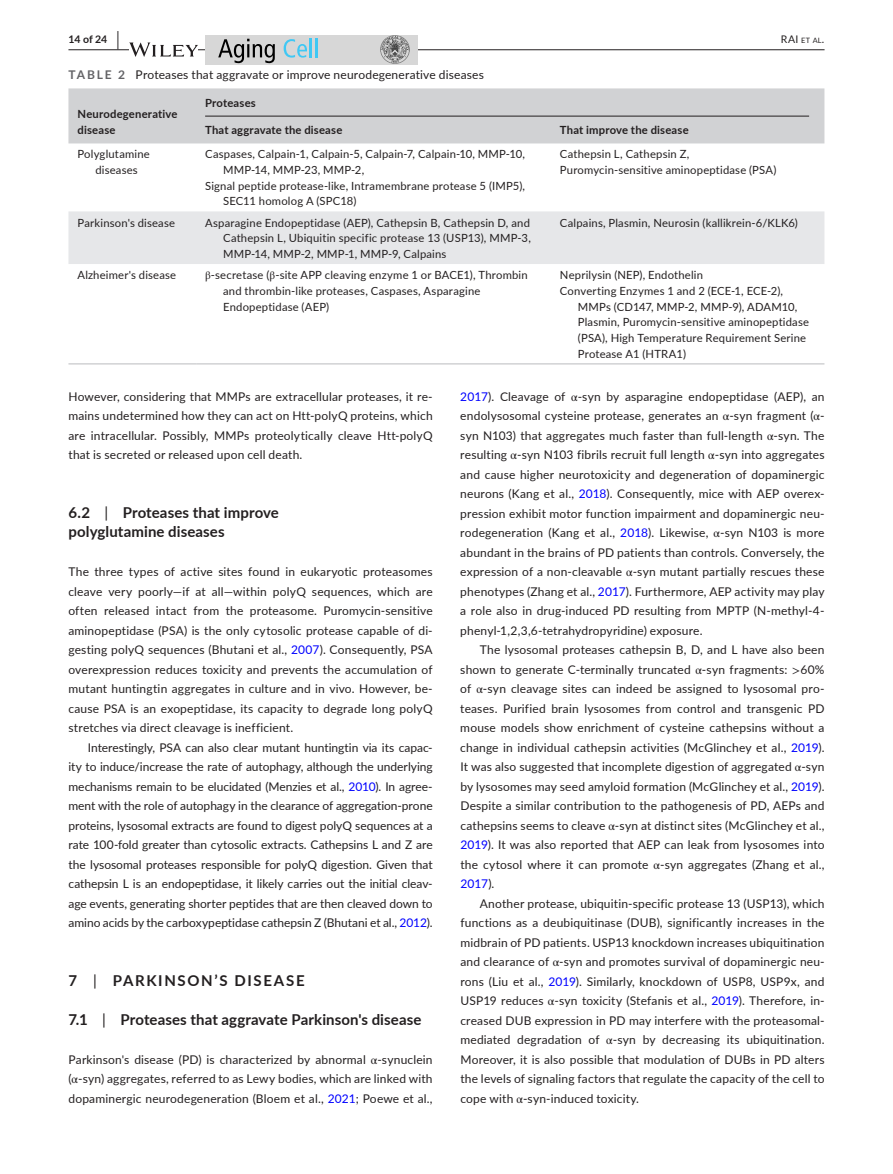
<style>
.page{position:relative;width:893px;height:1174px;background:#fff}
.page>*{position:absolute;margin:0;border:0;box-sizing:border-box;transform-origin:0 0}
.t1{font:700 15px/19.5px "Lato";letter-spacing:.005em;color:#231f20}
.t2{font:700 15px "Lato";letter-spacing:.11em;color:#231f20}
.t3{font:12px/19.5px "Lato";letter-spacing:.015em;color:#231f20;text-align:justify}
.t4{font:11.25px/15.8px "Lato";letter-spacing:.015em;color:#231f20}
.t5{font:700 11.25px/15.8px "Lato";letter-spacing:.02em;color:#231f20}
.t6{font:10.5px "Lato";color:#231f20}
.t7{font:700 10.5px "Lato";color:#231f20}
.s1{font-size:19.5px}
.s2{font-size:7.35px}
.s3{font-weight:700;color:#636366}
.s4{font-family:"STIX"}
.s5{font-weight:400}
.s6{color:#00f}
</style>
<div class="page">
<hr style="left:68px;top:49px;width:756px;height:1px;background:#231f20">
<svg style="left:129px;top:42px;width:69px;height:15px"></svg>
<div style="left:206px;top:35px;width:212px;height:29px;background:#d7d7d7"></div>
<svg style="left:218px;top:39px;width:57px;height:24px"></svg>
<svg style="left:284px;top:38px;width:28px;height:20px"></svg>
<hr style="left:315px;top:38px;width:3px;height:19px;background:#40c8f4">
<img style="left:381px;top:35px;width:29px;height:29px">
<div style="left:68px;top:88px;width:756px;height:55px;background:#d1d2d4"></div>
<div style="left:68px;top:211px;width:756px;height:53px;background:#e6e7e9"></div>
<hr style="left:68px;top:363px;width:128px;height:1px;background:#d1d2d4">
<hr style="left:196px;top:363px;width:355px;height:1px;background:#d1d2d4">
<hr style="left:551px;top:363px;width:273px;height:1px;background:#d1d2d4">
<hr style="left:205px;top:116px;width:604px;height:1px;background:#231f20">
<p class="t7" style="left:68px;top:31px;width:52px">14 of 24 <span class="s1">|</span></p>
<p class="t6" style="left:781px;top:31px;width:45px">RAI <span class="s2">et al</span>.</p>
<p class="t3" style="left:69px;top:64px;width:417px"><span class="s3">TABLE 2</span> Proteases that aggravate or improve neurodegenerative diseases</p>
<p class="t5" style="left:77px;top:106px;width:102px">Neurodegenerative disease</p>
<p class="t5" style="left:205px;top:94px;width:52px">Proteases</p>
<p class="t5" style="left:205px;top:122px;width:139px">That aggravate the disease</p>
<p class="t5" style="left:560px;top:122px;width:130px">That improve the disease</p>
<p class="t4" style="left:77px;top:146px;width:74px;text-align:center">Polyglutamine diseases</p>
<p class="t4" style="left:205px;top:146px;width:321px">Caspases, Calpain-1, Calpain-5, Calpain-7, Calpain-10, MMP-10,</p>
<p class="t4" style="left:223px;top:161px;width:143px">MMP-14, MMP-23, MMP-2,</p>
<p class="t4" style="left:205px;top:177px;width:321px">Signal peptide protease-like, Intramembrane protease 5 (IMP5),</p>
<p class="t4" style="left:223px;top:193px;width:135px">SEC11 homolog A (SPC18)</p>
<p class="t4" style="left:560px;top:146px;width:218px">Cathepsin L, Cathepsin Z,<br>Puromycin-sensitive aminopeptidase (PSA)</p>
<p class="t4" style="left:77px;top:214px;width:99px">Parkinson's disease</p>
<p class="t4" style="left:223px;top:214px;width:309px;text-align:justify;text-indent:-18px">Asparagine Endopeptidase (AEP), Cathepsin B, Cathepsin D, and Cathepsin L, Ubiquitin specific protease 13 (USP13), MMP-3, MMP-14, MMP-2, MMP-1, MMP-9, Calpains</p>
<p class="t4" style="left:560px;top:214px;width:240px">Calpains, Plasmin, Neurosin (kallikrein-6/KLK6)</p>
<p class="t4" style="left:77px;top:267px;width:100px">Alzheimer's disease</p>
<p class="t4" style="left:223px;top:267px;width:306px;text-indent:-18px"><span class="s4">β</span>-secretase (<span class="s4">β</span>-site APP cleaving enzyme 1 or BACE1), Thrombin and thrombin-like proteases, Caspases, Asparagine<br>Endopeptidase (AEP)</p>
<p class="t4" style="left:560px;top:267px;width:145px">Neprilysin (NEP), Endothelin</p>
<p class="t4" style="left:560px;top:282px;width:225px">Converting Enzymes 1 and 2 (ECE-1, ECE-2),</p>
<p class="t4" style="left:578px;top:298px;width:221px">MMPs (CD147, MMP-2, MMP-9), ADAM10,</p>
<p class="t4" style="left:578px;top:314px;width:233px">Plasmin, Puromycin-sensitive aminopeptidase</p>
<p class="t4" style="left:578px;top:330px;width:230px">(PSA), High Temperature Requirement Serine</p>
<p class="t4" style="left:578px;top:345px;width:110px">Protease A1 (HTRA1)</p>
<p class="t3" style="left:68px;top:386px;width:366px">However, considering that MMPs are extracellular proteases, it re&shy;mains undetermined how they can act on Htt-polyQ proteins, which are intracellular. Possibly, MMPs proteolytically cleave Htt-polyQ that is secreted or released upon cell death.</p>
<p class="t1" style="left:68px;top:502px;width:212px">6.2 <span class="s5">|</span> Proteases that improve polyglutamine diseases</p>
<p class="t3" style="left:68px;top:561px;width:366px">The three types of active sites found in eukaryotic proteasomes cleave very poorly—if at all—within polyQ sequences, which are often released intact from the proteasome. Puromycin-sensitive aminopeptidase (PSA) is the only cytosolic protease capable of di&shy;gesting polyQ sequences (Bhutani et al., <span class="s6">2007</span>). Consequently, PSA overexpression reduces toxicity and prevents the accumulation of mutant huntingtin aggregates in culture and in vivo. However, be&shy;cause PSA is an exopeptidase, its capacity to degrade long polyQ stretches via direct cleavage is inefficient.</p>
<p class="t3" style="left:68px;top:737px;width:366px;text-indent:19px">Interestingly, PSA can also clear mutant huntingtin via its capac&shy;ity to induce/increase the rate of autophagy, although the underlying mechanisms remain to be elucidated (Menzies et al., <span class="s6">2010</span>). In agree&shy;ment with the role of autophagy in the clearance of aggregation-prone proteins, lysosomal extracts are found to digest polyQ sequences at a rate 100-fold greater than cytosolic extracts. Cathepsins L and Z are the lysosomal proteases responsible for polyQ digestion. Given that cathepsin L is an endopeptidase, it likely carries out the initial cleav&shy;age events, generating shorter peptides that are then cleaved down to amino acids by the carboxypeptidase cathepsin Z (Bhutani et al., <span class="s6">2012</span>).</p>
<p class="t2" style="left:68px;top:969px;width:238px">7 <span class="s5">|</span> PARKINSON’S DISEASE</p>
<p class="t1" style="left:68px;top:1009px;width:354px">7.1 <span class="s5">|</span> Proteases that aggravate Parkinson's disease</p>
<p class="t3" style="left:68px;top:1049px;width:366px">Parkinson's disease (PD) is characterized by abnormal <span class="s4">α</span>-synuclein (<span class="s4">α</span>-syn) aggregates, referred to as Lewy bodies, which are linked with dopaminergic neurodegeneration (Bloem et al., <span class="s6">2021</span>; Poewe et al.,</p>
<p class="t3" style="left:460px;top:386px;width:366px"><span class="s6">2017</span>). Cleavage of <span class="s4">α</span>-syn by asparagine endopeptidase (AEP), an endolysosomal cysteine protease, generates an <span class="s4">α</span>-syn fragment (<span class="s4">α&shy;</span>syn N103) that aggregates much faster than full-length <span class="s4">α</span>-syn. The resulting <span class="s4">α</span>-syn N103 fibrils recruit full length <span class="s4">α</span>-syn into aggregates and cause higher neurotoxicity and degeneration of dopaminergic neurons (Kang et al., <span class="s6">2018</span>). Consequently, mice with AEP overex&shy;pression exhibit motor function impairment and dopaminergic neu&shy;rodegeneration (Kang et al., <span class="s6">2018</span>). Likewise, <span class="s4">α</span>-syn N103 is more abundant in the brains of PD patients than controls. Conversely, the expression of a non-cleavable <span class="s4">α</span>-syn mutant partially rescues these phenotypes (Zhang et al., <span class="s6">2017</span>). Furthermore, AEP activity may play a role also in drug-induced PD resulting from MPTP (N-methyl-4- phenyl-1,2,3,6-tetrahydropyridine) exposure.</p>
<p class="t3" style="left:460px;top:639px;width:366px;text-indent:20px">The lysosomal proteases cathepsin B, D, and L have also been shown to generate C-terminally truncated <span class="s4">α</span>-syn fragments: <span class="s4">&gt;</span>60% of <span class="s4">α</span>-syn cleavage sites can indeed be assigned to lysosomal pro&shy;teases. Purified brain lysosomes from control and transgenic PD mouse models show enrichment of cysteine cathepsins without a change in individual cathepsin activities (McGlinchey et al., <span class="s6">2019</span>).<br>It was also suggested that incomplete digestion of aggregated <span class="s4">α</span>-syn by lysosomes may seed amyloid formation (McGlinchey et al., <span class="s6">2019</span>).<br>Despite a similar contribution to the pathogenesis of PD, AEPs and cathepsins seems to cleave <span class="s4">α</span>-syn at distinct sites (McGlinchey et al., <span class="s6">2019</span>). It was also reported that AEP can leak from lysosomes into the cytosol where it can promote <span class="s4">α</span>-syn aggregates (Zhang et al., <span class="s6">2017</span>).</p>
<p class="t3" style="left:460px;top:893px;width:366px;text-indent:19px">Another protease, ubiquitin-specific protease 13 (USP13), which functions as a deubiquitinase (DUB), significantly increases in the midbrain of PD patients. USP13 knockdown increases ubiquitination and clearance of <span class="s4">α</span>-syn and promotes survival of dopaminergic neu&shy;rons (Liu et al., <span class="s6">2019</span>). Similarly, knockdown of USP8, USP9x, and USP19 reduces <span class="s4">α</span>-syn toxicity (Stefanis et al., <span class="s6">2019</span>). Therefore, in&shy;creased DUB expression in PD may interfere with the proteasomal&shy;mediated degradation of <span class="s4">α</span>-syn by decreasing its ubiquitination.<br>Moreover, it is also possible that modulation of DUBs in PD alters the levels of signaling factors that regulate the capacity of the cell to cope with <span class="s4">α</span>-syn-induced toxicity.</p>
</div>
